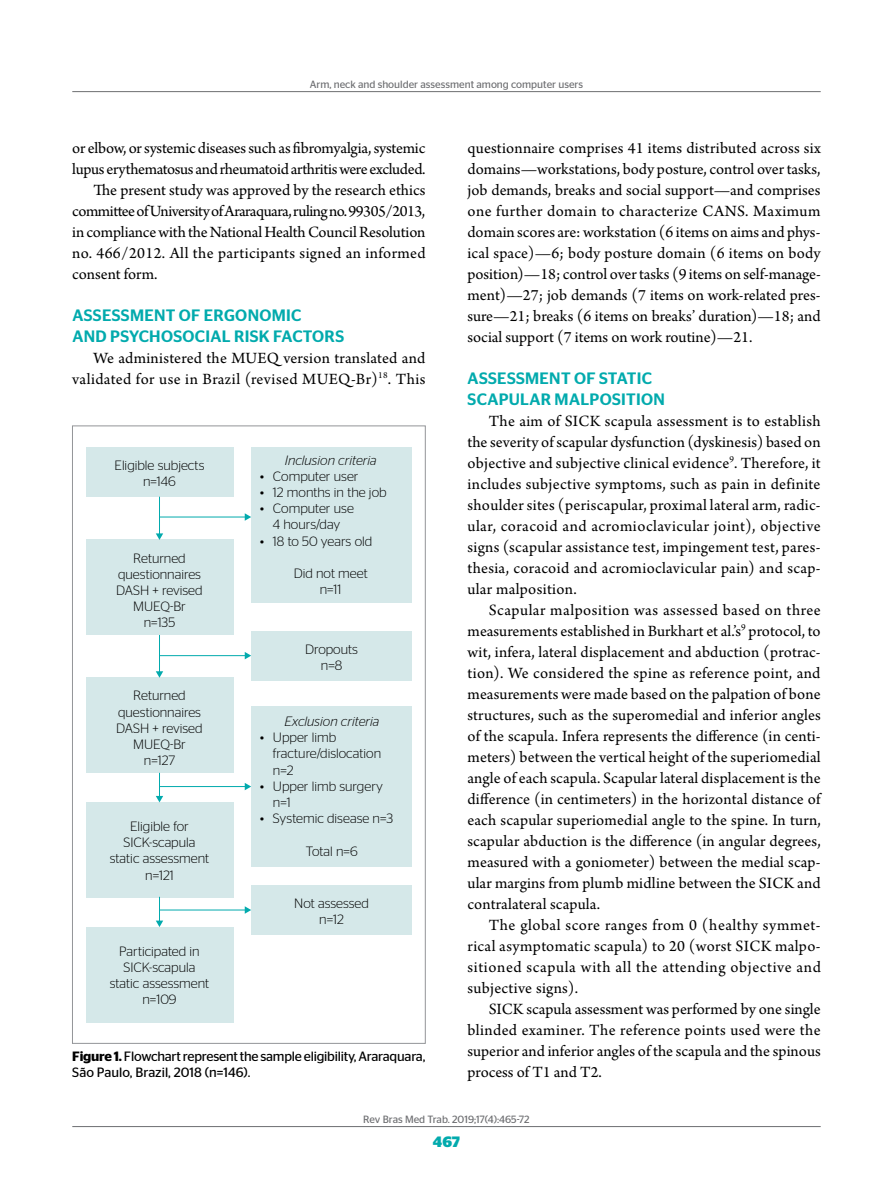
<style>
.page{position:relative;width:893px;height:1191px;background:#fff}
.page>*{position:absolute;margin:0;border:0;box-sizing:border-box;transform-origin:0 0}
.t1{font:16.5px/21px "Arno Pro";color:#000;text-align:justify}
.t2{font:500 16.5px/21px "Stag Sans";letter-spacing:.02em;color:#02aaad}
.t3{font:16.5px "Arno Pro";letter-spacing:-.03em;color:#000}
.t4{font:16.5px "Arno Pro";letter-spacing:-.02em;color:#000}
.t5{font:16.5px "Arno Pro";letter-spacing:.02em;color:#000}
.t6{font:700 15px "Stag Sans";color:#02aaad}
.t7{font:300 13.5px/16.2px "Stag Sans";color:#000;text-align:center}
.t8{font:13.5px/16.2px "Stag Sans";letter-spacing:-.015em;color:#000}
.t9{font:italic 300 13.5px "Stag Sans";color:#000}
.t10{font:10.5px "Stag Sans";color:#6d6e71}
.s1{font-weight:600}
</style>
<div class="page">
<hr style="left:72px;top:1126px;width:749px;height:1px;background:#6d6e71">
<hr style="left:72px;top:91px;width:749px;height:1px;background:#6d6e71">
<div style="left:86px;top:447px;width:147px;height:50px;background:#d5e8e9"></div>
<div style="left:251px;top:447px;width:161px;height:156px;background:#d5e8e9"></div>
<div style="left:251px;top:631px;width:161px;height:49px;background:#d5e8e9"></div>
<div style="left:251px;top:885px;width:161px;height:49px;background:#d5e8e9"></div>
<div style="left:86px;top:540px;width:147px;height:95px;background:#d5e8e9"></div>
<div style="left:86px;top:678px;width:147px;height:95px;background:#d5e8e9"></div>
<div style="left:86px;top:802px;width:147px;height:95px;background:#d5e8e9"></div>
<div style="left:86px;top:927px;width:147px;height:95px;background:#d5e8e9"></div>
<div style="left:251px;top:706px;width:161px;height:160px;background:#d5e8e9"></div>
<hr style="left:159px;top:497px;width:1px;height:37px;background:#02aaad">
<svg style="left:156px;top:533px;width:7px;height:7px"></svg>
<hr style="left:159px;top:635px;width:1px;height:37px;background:#02aaad">
<svg style="left:156px;top:671px;width:7px;height:7px"></svg>
<svg style="left:156px;top:773px;width:7px;height:29px"></svg>
<svg style="left:156px;top:896px;width:7px;height:31px"></svg>
<hr style="left:159px;top:516px;width:87px;height:1px;background:#02aaad">
<svg style="left:245px;top:513px;width:6px;height:8px"></svg>
<hr style="left:159px;top:655px;width:87px;height:1px;background:#02aaad">
<svg style="left:245px;top:652px;width:6px;height:7px"></svg>
<hr style="left:159px;top:786px;width:87px;height:1px;background:#02aaad">
<svg style="left:245px;top:783px;width:6px;height:7px"></svg>
<hr style="left:159px;top:909px;width:87px;height:1px;background:#02aaad">
<svg style="left:245px;top:906px;width:6px;height:7px"></svg>
<p class="t10" style="left:310px;top:78px;width:275px">Arm, neck and shoulder assessment among computer users</p>
<p class="t1" style="left:72px;top:138px;width:355px">or elbow, or systemic diseases such as fibromyalgia, systemic</p>
<p class="t4" style="left:72px;top:159px;width:355px">lupus erythematosus and rheumatoid arthritis were excluded.</p>
<p class="t1" style="left:94px;top:180px;width:333px">The present study was approved by the research ethics</p>
<p class="t3" style="left:72px;top:201px;width:355px">committee of University of Araraquara, ruling no. 99305/2013,</p>
<p class="t1" style="left:72px;top:222px;width:355px">in compliance with the National Health Council Resolution</p>
<p class="t5" style="left:72px;top:243px;width:355px">no. 466/2012. All the participants signed an informed</p>
<p class="t1" style="left:72px;top:264px;width:87px">consent form.</p>
<p class="t2" style="left:72px;top:304px;width:273px">ASSESSMENT OF ERGONOMIC<br>AND PSYCHOSOCIAL RISK FACTORS</p>
<p class="t1" style="left:72px;top:348px;width:355px;text-align:right">We administered the MUEQ version translated and validated for use in Brazil (revised MUEQ-Br)<sup>18</sup>. This</p>
<p class="t7" style="left:115px;top:457px;width:91px">Eligible subjects n=146</p>
<p class="t7" style="left:116px;top:549px;width:88px">Returned questionnaires<br>DASH + revised<br>MUEQ-Br n=135</p>
<p class="t7" style="left:116px;top:687px;width:88px">Returned questionnaires<br>DASH + revised<br>MUEQ-Br n=127</p>
<p class="t7" style="left:110px;top:818px;width:101px">Eligible for<br>SICK-scapula static assessment n=121</p>
<p class="t7" style="left:110px;top:942px;width:101px">Participated in<br>SICK-scapula static assessment n=109</p>
<p class="t9" style="left:285px;top:452px;width:93px">Inclusion criteria</p>
<p class="t7" style="left:260px;top:468px;width:100px">• Computer user</p>
<p class="t7" style="left:260px;top:484px;width:128px">• 12 months in the job</p>
<p class="t7" style="left:260px;top:500px;width:95px">• Computer use<br>4 hours/day</p>
<p class="t7" style="left:260px;top:532px;width:114px">• 18 to 50 years old</p>
<p class="t7" style="left:294px;top:565px;width:75px">Did not meet n=11</p>
<p class="t7" style="left:305px;top:640px;width:54px">Dropouts n=8</p>
<p class="t9" style="left:284px;top:714px;width:96px">Exclusion criteria</p>
<p class="t7" style="left:273px;top:729px;width:110px;text-align:left;text-indent:-13px">• Upper limb fracture/dislocation n=2</p>
<p class="t7" style="left:273px;top:777px;width:112px;text-align:left;text-indent:-13px">• Upper limb surgery n=1</p>
<p class="t7" style="left:260px;top:810px;width:134px">• Systemic disease n=3</p>
<p class="t7" style="left:306px;top:842px;width:53px">Total n=6</p>
<p class="t7" style="left:294px;top:895px;width:76px">Not assessed n=12</p>
<p class="t8" style="left:72px;top:1047px;width:355px"><span class="s1">Figure 1.</span> Flowchart represent the sample eligibility, Araraquara,<br>São Paulo, Brazil, 2018 (n=146).</p>
<p class="t1" style="left:467px;top:138px;width:355px">questionnaire comprises 41 items distributed across six domains—workstations, body posture, control over tasks, job demands, breaks and social support—and comprises one further domain to characterize CANS. Maximum domain scores are: workstation (6 items on aims and phys&shy;ical space)—6; body posture domain (6 items on body position)—18; control over tasks (9 items on self-manage&shy;ment)—27; job demands (7 items on work-related pres&shy;sure—21; breaks (6 items on breaks’ duration)—18; and social support (7 items on work routine)—21.</p>
<p class="t2" style="left:468px;top:367px;width:199px">ASSESSMENT OF STATIC<br>SCAPULAR MALPOSITION</p>
<p class="t1" style="left:467px;top:411px;width:355px;text-indent:21px">The aim of SICK scapula assessment is to establish the severity of scapular dysfunction (dyskinesis) based on objective and subjective clinical evidence<sup>9</sup>. Therefore, it includes subjective symptoms, such as pain in definite shoulder sites (periscapular, proximal lateral arm, radic&shy;ular, coracoid and acromioclavicular joint), objective signs (scapular assistance test, impingement test, pares&shy;thesia, coracoid and acromioclavicular pain) and scap&shy;ular malposition.</p>
<p class="t1" style="left:467px;top:600px;width:355px;text-indent:21px">Scapular malposition was assessed based on three measurements established in Burkhart et al.’s<sup>9</sup> protocol, to wit, infera, lateral displacement and abduction (protrac&shy;tion). We considered the spine as reference point, and measurements were made based on the palpation of bone structures, such as the superomedial and inferior angles of the scapula. Infera represents the difference (in centi&shy;meters) between the vertical height of the superiomedial angle of each scapula. Scapular lateral displacement is the difference (in centimeters) in the horizontal distance of each scapular superiomedial angle to the spine. In turn, scapular abduction is the difference (in angular degrees, measured with a goniometer) between the medial scap&shy;ular margins from plumb midline between the SICK and contralateral scapula.</p>
<p class="t1" style="left:467px;top:915px;width:355px;text-indent:21px">The global score ranges from 0 (healthy symmet&shy;rical asymptomatic scapula) to 20 (worst SICK malpo&shy;sitioned scapula with all the attending objective and subjective signs).</p>
<p class="t1" style="left:467px;top:999px;width:355px;text-indent:21px">SICK scapula assessment was performed by one single blinded examiner. The reference points used were the superior and inferior angles of the scapula and the spinous process of T1 and T2.</p>
<p class="t10" style="left:363px;top:1113px;width:168px">Rev Bras Med Trab. 2019;17(4):465-72</p>
<p class="t6" style="left:433px;top:1132px;width:29px">467</p>
</div>
